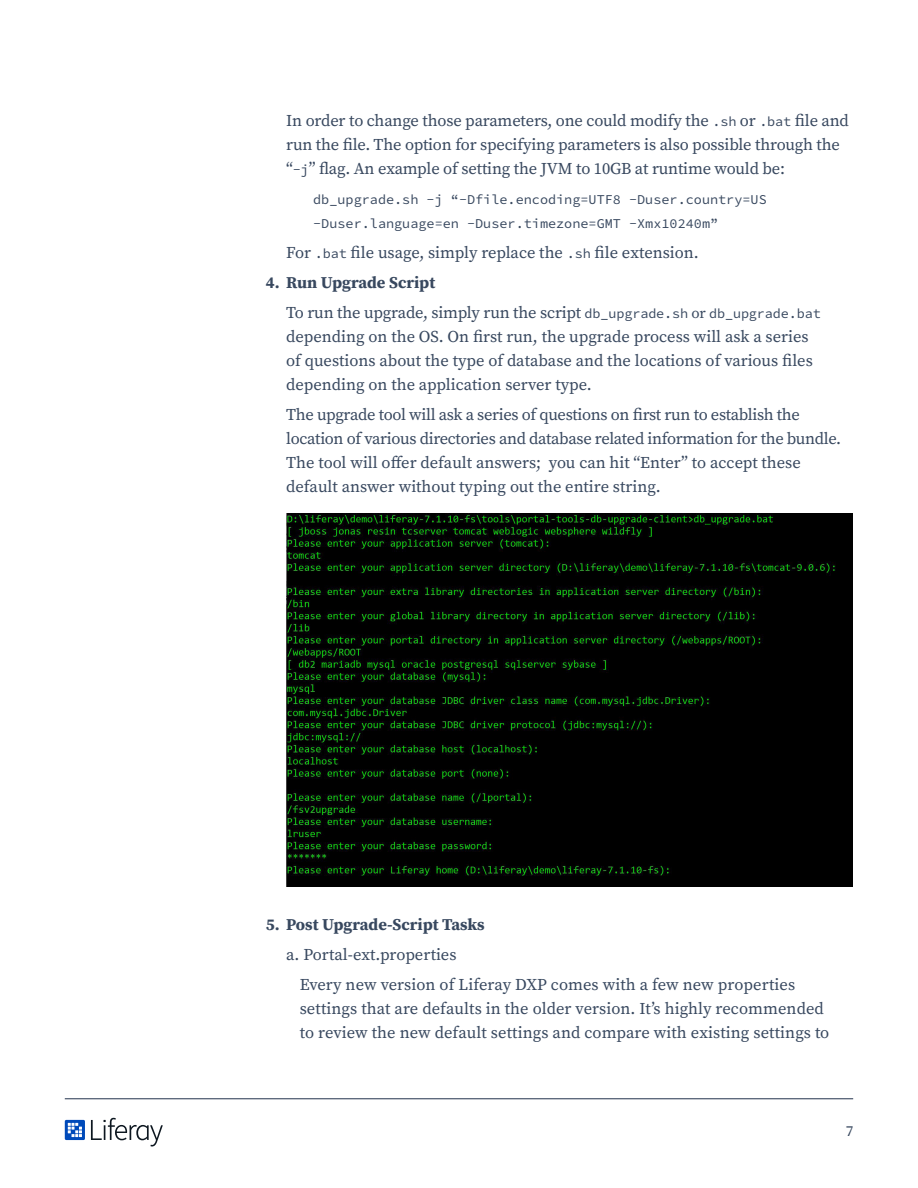
<style>
.page{position:relative;width:918px;height:1188px;background:#fff}
.page>*{position:absolute;margin:0;border:0;box-sizing:border-box;transform-origin:0 0}
.Number_1_-_pargraphs{font:16.5px/24px "Source Serif Pro";letter-spacing:-.01em;color:#38485f}
.Text{font:16.5px/24px "Source Serif Pro";letter-spacing:.005em;color:#38485f}
.t1{font:700 16.5px "Source Serif Pro";color:#38485f}
.t2{font:15px "Source Serif Pro";color:#38485f}
.CODE{font:13.5px/24px "Source Code Pro";color:#38485f}
.s1{font-family:"Source Code Pro";font-size:13.5px}
.s2{font-size:15px}
</style>
<div class="page">
<svg style="left:65px;top:1120px;width:20px;height:20px"></svg>
<svg style="left:91px;top:1118px;width:72px;height:28px"></svg>
<hr style="left:65px;top:1098px;width:788px;height:1px;background:#3b4960">
<img style="left:286px;top:514px;width:567px;height:372px">
<p class="Number_1_-_pargraphs" style="left:286px;top:108px;width:564px">In order to change those parameters, one could modify the <span class="s1">.sh</span> or <span class="s1">.bat</span> file and run the file. The option for specifying parameters is also possible through the “<span class="s1">-j</span>” flag. An example of setting the JVM to 10GB at runtime would be:</p>
<p class="CODE" style="left:313px;top:188px;width:455px">db_upgrade.sh -j “-Dfile.encoding=UTF8 -Duser.country=US -Duser.language=en -Duser.timezone=GMT -Xmx10240m”</p>
<p class="Number_1_-_pargraphs" style="left:286px;top:240px;width:414px">For <span class="s1">.bat</span> file usage, simply replace the <span class="s1">.sh</span> file extension.</p>
<p class="t1" style="left:266px;top:271px;width:171px">4. Run Upgrade Script</p>
<p class="Number_1_-_pargraphs" style="left:286px;top:300px;width:536px">To run the upgrade, simply run the script <span class="s1">db_upgrade.sh</span> <span class="s2">or</span> <span class="s1">db_upgrade.bat </span>depending on the OS. On first run, the upgrade process will ask a series of questions about the type of database and the locations of various files depending on the application server type.</p>
<p class="Number_1_-_pargraphs" style="left:286px;top:402px;width:554px">The upgrade tool will ask a series of questions on first run to establish the location of various directories and database related information for the bundle.<br>The tool will offer default answers; you can hit “Enter” to accept these default answer without typing out the entire string.</p>
<p class="t1" style="left:266px;top:913px;width:220px">5. Post Upgrade-Script Tasks</p>
<p class="Number_1_-_pargraphs" style="left:286px;top:942px;width:172px">a. Portal-ext.properties</p>
<p class="Text" style="left:300px;top:972px;width:531px">Every new version of Liferay DXP comes with a few new properties settings that are defaults in the older version. It’s highly recommended to review the new default settings and compare with existing settings to</p>
<p class="t2" style="left:846px;top:1121px;width:9px">7</p>
</div>
